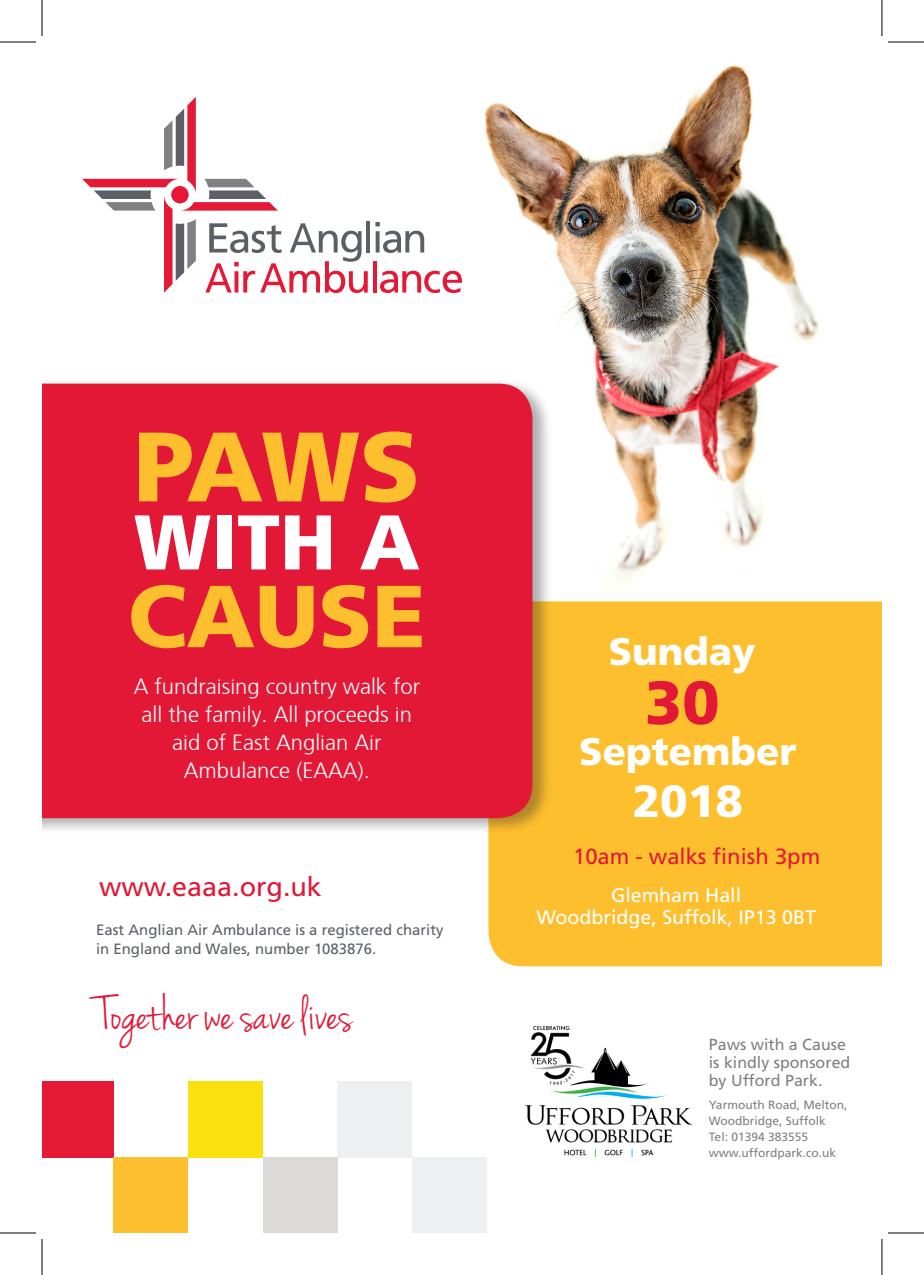
<style>
.page{position:relative;width:924px;height:1275px;background:#fff}
.page>*{position:absolute;margin:0;border:0;box-sizing:border-box;transform-origin:0 0}
.t1{font:900 98.4px "Frutiger";color:#febf2e}
.t2{font:900 87.8px "Frutiger";color:#febf2e}
.t3{font:900 77.4px "Frutiger";color:#fff}
.t4{font:900 60.8px "Frutiger";color:#e21836}
.t5{font:49.8px "Jenna Sue";color:#e21836}
.t6{font:900 45px "Frutiger";color:#fff}
.t7{font:900 38.2px "Frutiger";color:#fff}
.t8{font:26.8px "Frutiger LT Std";color:#e21836}
.t9{font:300 22px/28px "Frutiger";color:#fff;text-align:center}
.t10{font:22px "Frutiger LT Std";color:#e21836}
.t11{font:19.6px "Frutiger LT Std";color:#fff}
.t12{font:16px "Frutiger LT Std";color:#808083}
.t13{font:15px/19.6px "Frutiger LT Std";color:#5c6066}
.t14{font:12px/16px "Frutiger LT Std";color:#808083}
</style>
<div class="page">
<img style="left:450px;top:65px;width:369px;height:514px">
<div style="left:488px;top:601px;width:393px;height:365px;background:#febf2e"></div>
<hr style="left:366px;top:221px;width:4px;height:31px;background:#5c6066">
<svg style="left:375px;top:222px;width:49px;height:31px"></svg>
<svg style="left:373px;top:261px;width:3px;height:31px"></svg>
<svg style="left:380px;top:271px;width:82px;height:22px"></svg>
<svg style="left:82px;top:97px;width:285px;height:196px"></svg>
<div style="left:171px;top:186px;width:17px;height:17px;background:#e51836;border-radius:50%"></div>
<div style="left:42px;top:1081px;width:71px;height:76px;background:#e51836"></div>
<div style="left:113px;top:1157px;width:75px;height:76px;background:#febf2e"></div>
<div style="left:188px;top:1081px;width:75px;height:76px;background:#fae00e"></div>
<div style="left:263px;top:1157px;width:74px;height:76px;background:#dbdad8"></div>
<div style="left:337px;top:1081px;width:75px;height:76px;background:#edeff0"></div>
<div style="left:412px;top:1157px;width:74px;height:76px;background:#edeff0"></div>
<div style="left:42px;top:379px;width:511px;height:456px;background:#231f20;opacity:.36"></div>
<div style="left:42px;top:383px;width:490px;height:435px;background:#e21836"></div>
<img style="left:525px;top:1026px;width:166px;height:130px">
<hr style="left:0;top:42px;width:36px;height:1px;background:#000">
<hr style="left:887px;top:42px;width:36px;height:1px;background:#000">
<hr style="left:0;top:1232px;width:36px;height:1px;background:#000">
<hr style="left:887px;top:1232px;width:36px;height:1px;background:#000">
<hr style="left:42px;top:0;width:1px;height:36px;background:#000">
<hr style="left:42px;top:1239px;width:1px;height:36px;background:#000">
<hr style="left:881px;top:0;width:1px;height:36px;background:#000">
<hr style="left:881px;top:1239px;width:1px;height:36px;background:#000">
<p class="t1" style="left:133px;top:407px;width:288px">PAWS</p>
<p class="t3" style="left:134px;top:495px;width:287px">WITH A</p>
<p class="t2" style="left:128px;top:563px;width:299px">CAUSE</p>
<p class="t9" style="left:134px;top:670px;width:288px">A fundraising country walk for all the family. All proceeds in aid of East Anglian Air</p>
<p class="t9" style="left:184px;top:754px;width:187px">Ambulance (EAAA).</p>
<p class="t8" style="left:99px;top:871px;width:224px">www.eaaa.org.uk</p>
<p class="t13" style="left:96px;top:919px;width:349px">East Anglian Air Ambulance is a registered charity in England and Wales, number 1083876.</p>
<p class="t5" style="left:99px;top:986px;width:255px">Together we save lives</p>
<p class="t7" style="left:608px;top:629px;width:148px">Sunday</p>
<p class="t4" style="left:644px;top:666px;width:76px">30</p>
<p class="t7" style="left:579px;top:728px;width:218px">September</p>
<p class="t6" style="left:632px;top:774px;width:112px">2018</p>
<p class="t10" style="left:573px;top:844px;width:248px">10am - walks finish 3pm</p>
<p class="t11" style="left:611px;top:884px;width:131px">Glemham Hall</p>
<p class="t11" style="left:536px;top:905px;width:281px">Woodbridge, Suffolk, IP13 0BT</p>
<p class="t12" style="left:708px;top:1034px;width:138px">Paws with a Cause</p>
<p class="t12" style="left:708px;top:1052px;width:143px">is kindly sponsored</p>
<p class="t12" style="left:708px;top:1070px;width:115px">by Ufford Park.</p>
<p class="t14" style="left:708px;top:1096px;width:140px">Yarmouth Road, Melton,<br>Woodbridge, Suffolk</p>
<p class="t14" style="left:708px;top:1128px;width:101px">Tel: 01394 383555</p>
<p class="t14" style="left:708px;top:1144px;width:129px">www.uffordpark.co.uk</p>
</div>
